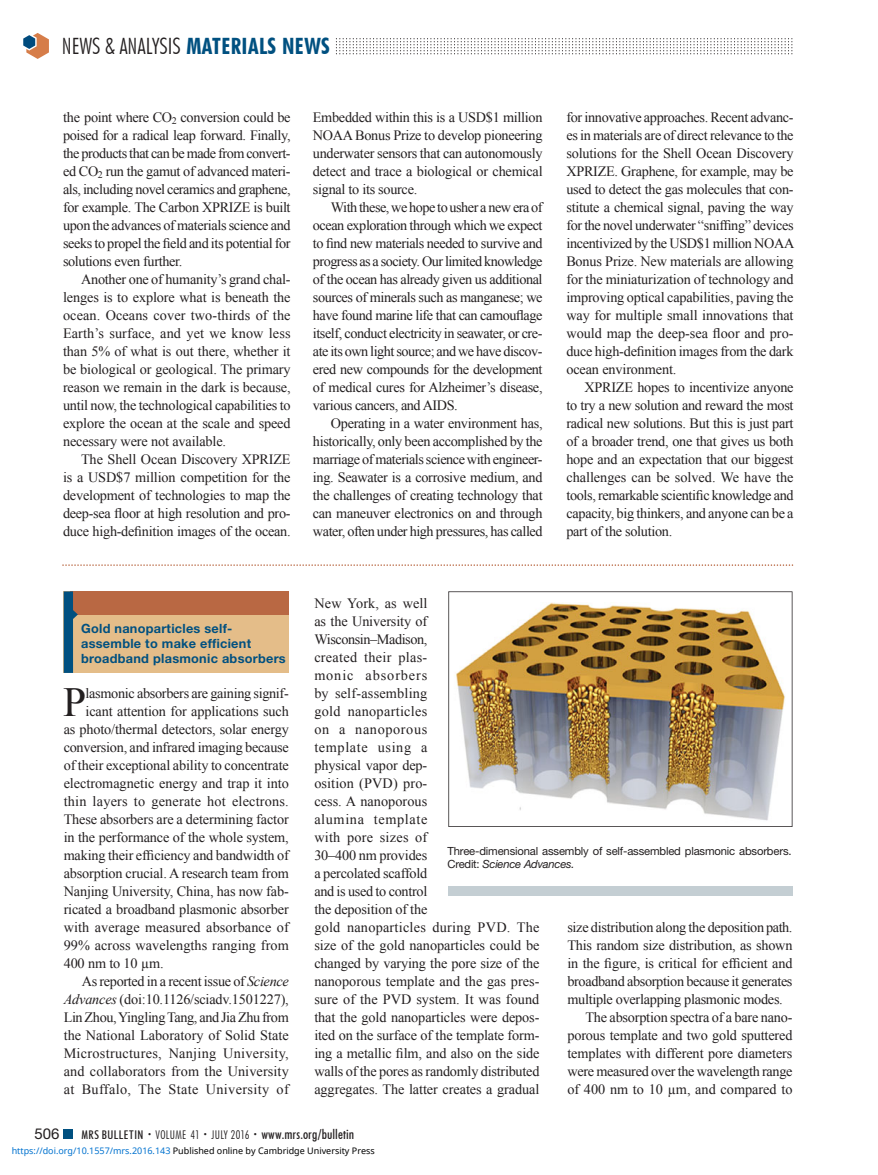
<style>
.page{position:relative;width:878px;height:1175px;background:#fff}
.page>*{position:absolute;margin:0;border:0;box-sizing:border-box;transform-origin:0 0}
.t1{font:41.4px "Times New Roman";color:#231f20}
.t2{font:300 condensed 22.5px "Futura BT";color:#231f20}
.t3{font:15px "Helvetica Neue LT Std";color:#231f20}
.t4{font:14.25px/18px "Times New Roman";letter-spacing:-.01em;color:#231f20;text-align:justify}
.t5{font:14.25px "Times New Roman";letter-spacing:.01em;color:#231f20}
.t6{font:14.25px "Times New Roman";letter-spacing:.02em;color:#231f20}
.t7{font:14.25px "Times New Roman";letter-spacing:.015em;color:#231f20}
.t8{font:14.25px "Times New Roman";letter-spacing:.025em;color:#231f20}
.t9{font:500 condensed 13.5px "Futura BT";letter-spacing:.01em;color:#231f20}
.t10{font:700 12.75px/15px "Helvetica Neue LT Std";letter-spacing:.02em;color:#005080}
.t11{font:11.25px/12.8px "Helvetica Neue LT Std";letter-spacing:-.015em;color:#231f20}
.t12{font:9px "Noto Sans";color:#000}
.s1{font-weight:700;color:#005080}
.s2{font-style:italic}
.s3{font-size:12px}
.s4{font-weight:300;font-size:7.5px}
.s5{font-weight:300;font-size:12px}
.s6{color:#0172cf}
</style>
<div class="page">
<svg style="left:336px;top:38px;width:456px;height:16px"></svg>
<svg style="left:23px;top:33px;width:26px;height:26px"></svg>
<div style="left:64px;top:1130px;width:9px;height:8px;background:#005080"></div>
<svg style="left:62px;top:564px;width:731px;height:2px"></svg>
<div style="left:64px;top:591px;width:225px;height:82px;background:#e4bd89"></div>
<div style="left:70px;top:591px;width:219px;height:23px;background:#b96843"></div>
<svg style="left:64px;top:591px;width:14px;height:82px"></svg>
<div style="left:447px;top:886px;width:345px;height:10px;background:#c4ced3"></div>
<img style="left:448px;top:591px;width:344px;height:236px">
<h2 class="t2" style="left:62px;top:32px;width:269px">NEWS &amp; ANALYSIS <span class="s1">MATERIALS NEWS</span></h2>
<p class="t4" style="left:63px;top:108px;width:229px">the point where CO<sub>2</sub> conversion could be poised for a radical leap forward. Finally, the products that can be made from convert&shy;ed CO<sub>2</sub> run the gamut of advanced materi&shy;als, including novel ceramics and graphene, for example. The Carbon XPRIZE is built upon the advances of materials science and seeks to propel the field and its potential for solutions even further.</p>
<p class="t4" style="left:63px;top:270px;width:229px;text-indent:18px">Another one of humanity’s grand chal&shy;lenges is to explore what is beneath the ocean. Oceans cover two-thirds of the Earth’s surface, and yet we know less than 5% of what is out there, whether it be biological or geological. The primary reason we remain in the dark is because, until now, the technological capabilities to explore the ocean at the scale and speed necessary were not available.</p>
<p class="t4" style="left:63px;top:450px;width:229px;text-indent:18px">The Shell Ocean Discovery XPRIZE is a USD$7 million competition for the development of technologies to map the deep-sea floor at high resolution and pro&shy;duce high-definition images of the ocean.</p>
<p class="t4" style="left:313px;top:108px;width:231px">Embedded within this is a USD$1 million NOAA Bonus Prize to develop pioneering underwater sensors that can autonomously detect and trace a biological or chemical signal to its source.</p>
<p class="t4" style="left:313px;top:198px;width:231px;text-indent:18px">With these, we hope to usher a new era of ocean exploration through which we expect to find new materials needed to survive and progress as a society. Our limited knowledge of the ocean has already given us additional sources of minerals such as manganese; we have found marine life that can camouflage itself, conduct electricity in seawater, or cre&shy;ate its own light source; and we have discov&shy;ered new compounds for the development of medical cures for Alzheimer’s disease, various cancers, and AIDS.</p>
<p class="t4" style="left:313px;top:414px;width:231px;text-indent:18px">Operating in a water environment has, historically, only been accomplished by the marriage of materials science with engineer&shy;ing. Seawater is a corrosive medium, and the challenges of creating technology that can maneuver electronics on and through water, often under high pressures, has called</p>
<p class="t4" style="left:566px;top:108px;width:229px">for innovative approaches. Recent advanc&shy;es in materials are of direct relevance to the solutions for the Shell Ocean Discovery XPRIZE. Graphene, for example, may be used to detect the gas molecules that con&shy;stitute a chemical signal, paving the way for the novel underwater “sniffing” devices incentivized by the USD$1 million NOAA Bonus Prize. New materials are allowing for the miniaturization of technology and improving optical capabilities, paving the way for multiple small innovations that would map the deep-sea floor and pro&shy;duce high-definition images from the dark ocean environment.</p>
<p class="t4" style="left:566px;top:378px;width:229px;text-indent:18px">XPRIZE hopes to incentivize anyone to try a new solution and reward the most radical new solutions. But this is just part of a broader trend, one that gives us both hope and an expectation that our biggest challenges can be solved. We have the tools, remarkable scientific knowledge and capacity, big thinkers, and anyone can be a part of the solution.</p>
<p class="t10" style="left:81px;top:622px;width:206px">Gold nanoparticles self&shy;assemble to make efficient broadband plasmonic absorbers</p>
<h1 class="t1" style="left:63px;top:679px;width:25px">P</h1>
<p class="t4" style="left:86px;top:684px;width:205px">lasmonic absorbers are gaining signif-</p>
<p class="t4" style="left:86px;top:702px;width:205px">icant attention for applications such</p>
<p class="t4" style="left:64px;top:720px;width:227px">as photo/thermal detectors, solar energy</p>
<p class="t4" style="left:64px;top:738px;width:227px">conversion, and infrared imaging because</p>
<p class="t4" style="left:64px;top:756px;width:227px">of their exceptional ability to concentrate</p>
<p class="t4" style="left:64px;top:774px;width:227px">electromagnetic energy and trap it into</p>
<p class="t7" style="left:64px;top:793px;width:227px">thin layers to generate hot electrons.</p>
<p class="t4" style="left:64px;top:810px;width:227px">These absorbers are a determining factor</p>
<p class="t4" style="left:64px;top:828px;width:227px">in the performance of the whole system,</p>
<p class="t4" style="left:64px;top:846px;width:227px">making their efficiency and bandwidth of</p>
<p class="t4" style="left:64px;top:864px;width:227px">absorption crucial. A research team from</p>
<p class="t4" style="left:64px;top:882px;width:227px">Nanjing University, China, has now fab-</p>
<p class="t4" style="left:64px;top:900px;width:227px">ricated a broadband plasmonic absorber</p>
<p class="t5" style="left:64px;top:919px;width:227px">with average measured absorbance of</p>
<p class="t4" style="left:64px;top:936px;width:226px">99% across wavelengths ranging from</p>
<p class="t4" style="left:64px;top:954px;width:101px">400 nm to 10 μm.</p>
<p class="t4" style="left:82px;top:972px;width:209px">As reported in a recent issue of <span class="s2">Science</span></p>
<p class="t4" style="left:64px;top:990px;width:227px"><span class="s2">Advances</span> (doi:10.1126/sciadv.1501227),</p>
<p class="t4" style="left:64px;top:1008px;width:227px">Lin Zhou, Yingling Tang, and Jia Zhu from</p>
<p class="t4" style="left:64px;top:1026px;width:226px">the National Laboratory of Solid State</p>
<p class="t6" style="left:64px;top:1045px;width:227px">Microstructures, Nanjing University,</p>
<p class="t5" style="left:64px;top:1063px;width:227px">and collaborators from the University</p>
<p class="t8" style="left:64px;top:1081px;width:227px">at Buffalo, The State University of</p>
<p class="t4" style="left:314px;top:594px;width:227px;text-align:left">New York, as well<br>as the University of<br>Wisconsin–Madison,<br>created their plas-<br>monic absorbers<br>by self-assembling<br>gold nanoparticles<br>on a nanoporous<br>template using a<br>physical vapor dep-<br>osition (PVD) pro-<br>cess. A nanoporous<br>alumina template<br>with pore sizes of<br>30–400 nm provides<br>a percolated scaffold<br>and is used to control<br>the deposition of the<br>gold nanoparticles during PVD. The size of the gold nanoparticles could be changed by varying the pore size of the nanoporous template and the gas pres&shy;sure of the PVD system. It was found that the gold nanoparticles were depos&shy;ited on the surface of the template form&shy;ing a metallic film, and also on the side walls of the pores as randomly distributed aggregates. The latter creates a gradual</p>
<p class="t11" style="left:447px;top:846px;width:345px">Three-dimensional assembly of self-assembled plasmonic absorbers.<br>Credit: <span class="s2">Science Advances.</span></p>
<p class="t4" style="left:567px;top:918px;width:227px">size distribution along the deposition path.</p>
<p class="t4" style="left:567px;top:936px;width:227px">This random size distribution, as shown</p>
<p class="t4" style="left:567px;top:954px;width:227px">in the figure, is critical for efficient and</p>
<p class="t4" style="left:567px;top:972px;width:227px">broadband absorption because it generates</p>
<p class="t4" style="left:567px;top:990px;width:217px">multiple overlapping plasmonic modes.</p>
<p class="t4" style="left:585px;top:1008px;width:209px">The absorption spectra of a bare nano-</p>
<p class="t4" style="left:567px;top:1026px;width:227px">porous template and two gold sputtered</p>
<p class="t4" style="left:567px;top:1044px;width:227px">templates with different pore diameters</p>
<p class="t4" style="left:567px;top:1062px;width:227px">were measured over the wavelength range</p>
<p class="t4" style="left:567px;top:1080px;width:227px">of 400 nm to 10 μm, and compared to</p>
<p class="t3" style="left:34px;top:1128px;width:27px">506</p>
<p class="t9" style="left:81px;top:1126px;width:274px"><span class="s3">MRS BULLETIN</span> <span class="s4">•</span> <span class="s5">VOLUME 41</span> <span class="s4">•</span> <span class="s5">JULY 2016</span> <span class="s4">•</span> www.mrs.org/bulletin</p>
<p class="t12" style="left:12px;top:1143px;width:364px"><span class="s6">https://doi.org/10.1557/mrs.2016.143</span> Published online by Cambridge University Press</p>
</div>
